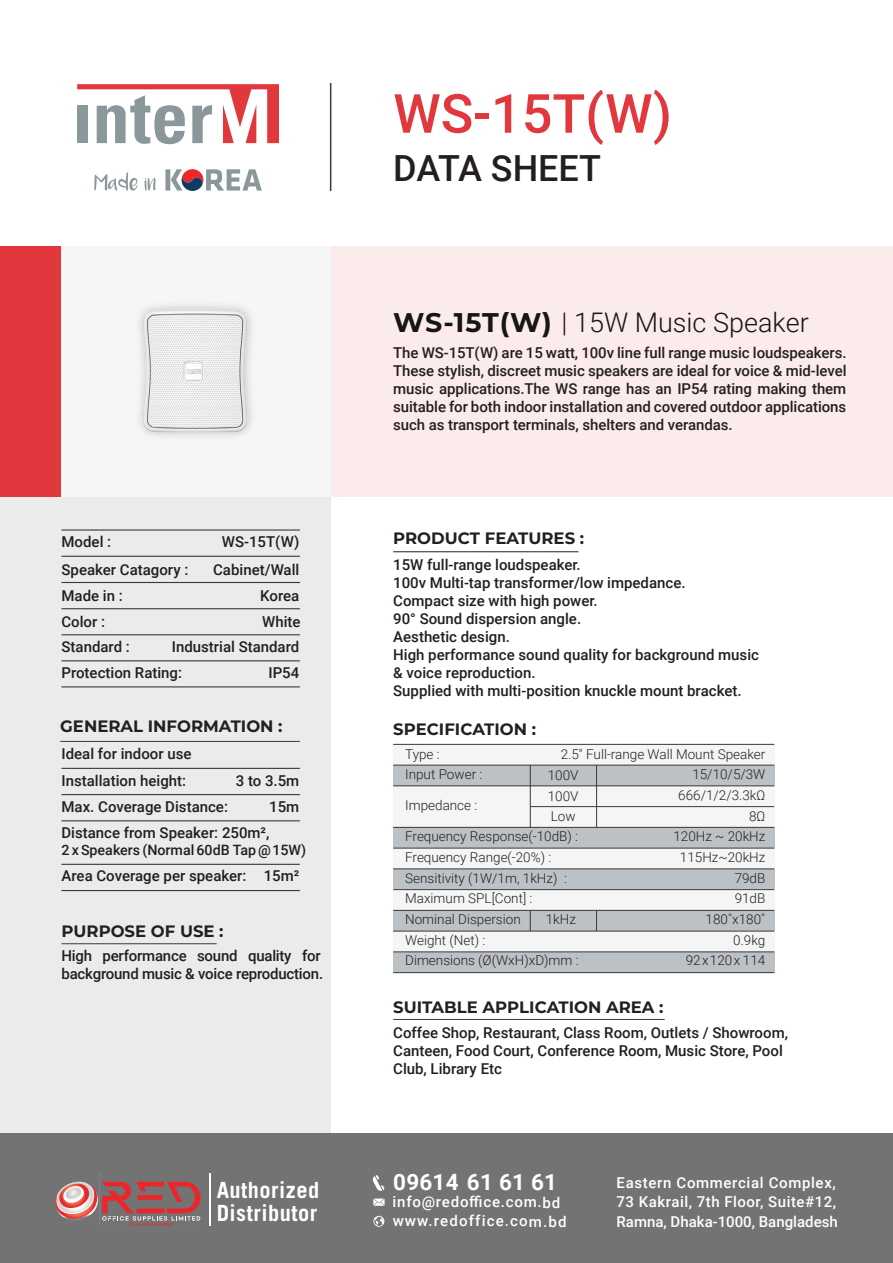
<style>
.page{position:relative;width:893px;height:1263px;background:#fff}
.page>*{position:absolute;margin:0;border:0;box-sizing:border-box;transform-origin:0 0}
.t1{font:500 54px "Roboto";color:#e1383d}
.t2{font:500 36px "Roboto";color:#231f20}
.t3{font:300 27px "Roboto";color:#161616}
.t4{font:700 22.5px "Roboto";letter-spacing:.01em;color:#fff}
.t5{font:700 22.35px/23.1px "Trade Gothic LT Std";letter-spacing:.02em;color:#fff}
.t6{font:700 16.5px "Montserrat";color:#231f20}
.t7{font:500 15px/18px "Roboto";color:#231f20}
.t8{font:500 15px/19.5px "Roboto";letter-spacing:.045em;color:#fff}
.t9{font:500 15px "Roboto";letter-spacing:.07em;color:#fff}
.t10{font:500 14.25px "Roboto";color:#231f20}
.t11{font:300 13.5px/20.4px "Roboto";color:#231f20;text-align:right}
.s1{font-family:"Montserrat";font-weight:700}
</style>
<div class="page">
<div style="left:0;top:246px;width:331px;height:887px;background:#ebebea"></div>
<div style="left:0;top:246px;width:893px;height:250px;background:#fcebeb"></div>
<div style="left:0;top:246px;width:61px;height:251px;background:#e1383d"></div>
<div style="left:61px;top:246px;width:270px;height:250px;background:#f5f7f7"></div>
<hr style="left:393px;top:551px;width:185px;height:1px;background:#393a39">
<hr style="left:393px;top:1019px;width:272px;height:1px;background:#393a39">
<hr style="left:61px;top:529px;width:239px;height:2px;background:#393a39">
<hr style="left:61px;top:556px;width:239px;height:1px;background:#393a39">
<hr style="left:61px;top:582px;width:239px;height:1px;background:#393a39">
<hr style="left:61px;top:608px;width:239px;height:1px;background:#393a39">
<hr style="left:61px;top:634px;width:239px;height:1px;background:#393a39">
<hr style="left:61px;top:660px;width:239px;height:1px;background:#393a39">
<hr style="left:61px;top:686px;width:239px;height:1px;background:#393a39">
<hr style="left:61px;top:943px;width:156px;height:1px;background:#393a39">
<svg style="left:77px;top:84px;width:202px;height:61px"></svg>
<svg style="left:165px;top:169px;width:97px;height:22px"></svg>
<svg style="left:94px;top:172px;width:44px;height:19px"></svg>
<svg style="left:145px;top:178px;width:10px;height:13px"></svg>
<hr style="left:61px;top:768px;width:239px;height:1px;background:#393a39">
<hr style="left:61px;top:794px;width:239px;height:1px;background:#393a39">
<hr style="left:61px;top:820px;width:239px;height:1px;background:#393a39">
<hr style="left:61px;top:864px;width:239px;height:1px;background:#393a39">
<hr style="left:61px;top:890px;width:239px;height:1px;background:#393a39">
<hr style="left:60px;top:741px;width:240px;height:1px;background:#393a39">
<hr style="left:330px;top:83px;width:1px;height:108px;background:#393a39">
<img style="left:139px;top:305px;width:113px;height:131px">
<div style="left:393px;top:765px;width:381px;height:21px;background:#bcc1c5"></div>
<div style="left:393px;top:807px;width:381px;height:20px;background:#f4f5f4"></div>
<div style="left:393px;top:786px;width:381px;height:21px;background:#f4f5f4"></div>
<div style="left:393px;top:827px;width:381px;height:21px;background:#bcc1c5"></div>
<div style="left:393px;top:744px;width:381px;height:21px;background:#f4f5f4"></div>
<div style="left:393px;top:869px;width:381px;height:21px;background:#bcc1c5"></div>
<div style="left:393px;top:910px;width:381px;height:21px;background:#bcc1c5"></div>
<div style="left:393px;top:890px;width:381px;height:20px;background:#f4f5f4"></div>
<div style="left:393px;top:848px;width:381px;height:21px;background:#f4f5f4"></div>
<div style="left:393px;top:931px;width:381px;height:21px;background:#f4f5f4"></div>
<div style="left:393px;top:952px;width:381px;height:21px;background:#bcc1c5"></div>
<hr style="left:393px;top:744px;width:381px;height:1px;background:#393a39">
<hr style="left:393px;top:765px;width:381px;height:1px;background:#393a39">
<hr style="left:393px;top:785px;width:381px;height:1px;background:#393a39">
<hr style="left:530px;top:806px;width:244px;height:1px;background:#393a39">
<hr style="left:393px;top:827px;width:381px;height:1px;background:#393a39">
<hr style="left:393px;top:848px;width:381px;height:1px;background:#393a39">
<hr style="left:393px;top:868px;width:381px;height:1px;background:#393a39">
<hr style="left:393px;top:889px;width:381px;height:1px;background:#393a39">
<hr style="left:393px;top:910px;width:381px;height:1px;background:#393a39">
<hr style="left:393px;top:931px;width:381px;height:1px;background:#393a39">
<hr style="left:393px;top:951px;width:381px;height:1px;background:#393a39">
<svg style="left:530px;top:911px;width:1px;height:20px"></svg>
<svg style="left:596px;top:911px;width:1px;height:20px"></svg>
<hr style="left:530px;top:765px;width:1px;height:62px;background:#393a39">
<hr style="left:596px;top:765px;width:1px;height:62px;background:#393a39">
<hr style="left:393px;top:972px;width:381px;height:1px;background:#393a39">
<div style="left:0;top:1133px;width:893px;height:130px;background:#737373"></div>
<svg style="left:372px;top:1175px;width:13px;height:16px"></svg>
<svg style="left:373px;top:1198px;width:12px;height:8px"></svg>
<svg style="left:373px;top:1216px;width:11px;height:11px"></svg>
<svg style="left:55px;top:1181px;width:145px;height:45px"></svg>
<hr style="left:100px;top:1173px;width:1px;height:51px;background:#808081">
<hr style="left:209px;top:1173px;width:1px;height:53px;background:#fff">
<p class="t7" style="left:61px;top:532px;width:51px">Model :</p>
<p class="t7" style="left:222px;top:532px;width:79px">WS-15T(W)</p>
<p class="t7" style="left:61px;top:556px;width:128px;line-height:26.5px">Speaker Catagory :<br>Made in :</p>
<p class="t7" style="left:213px;top:560px;width:88px">Cabinet/Wall</p>
<p class="t7" style="left:260px;top:586px;width:41px">Korea</p>
<p class="t7" style="left:61px;top:612px;width:45px">Color :</p>
<p class="t7" style="left:262px;top:612px;width:40px">White</p>
<p class="t7" style="left:61px;top:637px;width:70px">Standard :</p>
<p class="t7" style="left:61px;top:633px;width:239px;line-height:25.7px;text-indent:110px">Industrial Standard<br>Protection Rating:</p>
<p class="t7" style="left:268px;top:663px;width:32px">IP54</p>
<p class="t6" style="left:60px;top:714px;width:224px">GENERAL INFORMATION :</p>
<p class="t7" style="left:61px;top:740px;width:132px;line-height:26.1px">Ideal for indoor use<br>Installation height:</p>
<p class="t7" style="left:236px;top:771px;width:65px">3 to 3.5m</p>
<p class="t7" style="left:61px;top:797px;width:168px">Max. Coverage Distance:</p>
<p class="t7" style="left:61px;top:793px;width:239px;line-height:26px;text-indent:208px">15m<br>Distance from Speaker: 250m²,</p>
<p class="t10" style="left:61px;top:840px;width:246px">2 xSpeakers (Normal 60dB Tap@15W)</p>
<p class="t7" style="left:61px;top:866px;width:239px">Area Coverage per speaker: 15m²</p>
<p class="t6" style="left:61px;top:919px;width:164px">PURPOSE OF USE :</p>
<p class="t7" style="left:61px;top:946px;width:263px">High performance sound quality for background music &amp; voice reproduction.</p>
<h3 class="t5" style="left:217px;top:1178px;width:104px">Authorized<br>Distributor</h3>
<h1 class="t1" style="left:393px;top:76px;width:280px">WS-15T(W)</h1>
<h2 class="t2" style="left:393px;top:143px;width:209px">DATA SHEET</h2>
<h3 class="t3" style="left:393px;top:303px;width:417px"><span class="s1">WS-15T(W)</span> | 15W Music Speaker</h3>
<p class="t7" style="left:393px;top:343px;width:455px;text-align:justify">The WS-15T(W) are 15 watt, 100v line full range music loudspeakers.<br>These stylish, discreet music speakers are ideal for voice &amp; mid-level music applications.The WS range has an IP54 rating making them suitable for both indoor installation and covered outdoor applications such as transport terminals, shelters and verandas.</p>
<p class="t6" style="left:393px;top:526px;width:192px">PRODUCT FEATURES :</p>
<p class="t7" style="left:393px;top:555px;width:367px">15W full-range loudspeaker.<br>100v Multi-tap transformer/low impedance.<br>Compact size with high power.<br>90° Sound dispersion angle.<br>Aesthetic design.<br>High performance sound quality for background music &amp; voice reproduction.<br>Supplied with multi-position knuckle mount bracket.</p>
<p class="t6" style="left:393px;top:717px;width:144px">SPECIFICATION :</p>
<p class="t11" style="left:405px;top:743px;width:36px">Type :</p>
<p class="t11" style="left:561px;top:743px;width:206px">2.5" Full-range Wall Mount Speaker</p>
<p class="t11" style="left:405px;top:764px;width:79px">Input Power :</p>
<p class="t11" style="left:692px;top:764px;width:75px">15/10/5/3W</p>
<p class="t11" style="left:405px;top:794px;width:74px">Impedance :</p>
<p class="t11" style="left:678px;top:784px;width:89px;line-height:21.1px">666/1/2/3.3kΩ<br>8Ω</p>
<p class="t11" style="left:405px;top:826px;width:174px">Frequency Response(-10dB) :</p>
<p class="t11" style="left:673px;top:826px;width:94px">120Hz ~ 20kHz</p>
<p class="t11" style="left:405px;top:847px;width:148px">Frequency Range(-20%) :</p>
<p class="t11" style="left:680px;top:847px;width:87px">115Hz~20kHz</p>
<p class="t11" style="left:405px;top:867px;width:163px">Sensitivity (1W/1m, 1kHz) :</p>
<p class="t11" style="left:735px;top:867px;width:32px">79dB</p>
<p class="t11" style="left:405px;top:888px;width:129px">Maximum SPL[Cont] :</p>
<p class="t11" style="left:735px;top:888px;width:32px">91dB</p>
<p class="t11" style="left:405px;top:909px;width:117px">Nominal Dispersion</p>
<p class="t11" style="left:706px;top:909px;width:61px">180˚x180˚</p>
<p class="t11" style="left:405px;top:929px;width:82px">Weight (Net) :</p>
<p class="t11" style="left:733px;top:929px;width:34px">0.9kg</p>
<p class="t11" style="left:405px;top:950px;width:175px">Dimensions (Ø(WxH)xD)mm :</p>
<p class="t11" style="left:686px;top:950px;width:81px">92x120x 114</p>
<p class="t11" style="left:548px;top:765px;width:32px;text-align:justify">100V 100V Low</p>
<p class="t11" style="left:546px;top:909px;width:32px">1kHz</p>
<p class="t6" style="left:393px;top:995px;width:272px">SUITABLE APPLICATION AREA :</p>
<p class="t7" style="left:393px;top:1023px;width:396px">Coffee Shop, Restaurant, Class Room, Outlets / Showroom,<br>Canteen, Food Court, Conference Room, Music Store, Pool<br>Club, Library Etc</p>
<h3 class="t4" style="left:393px;top:1166px;width:165px">09614 61 61 61</h3>
<p class="t9" style="left:393px;top:1210px;width:175px">www.redoffice.com.bd</p>
<p class="t8" style="left:393px;top:1191px;width:169px">info@redoffice.com.bd</p>
<p class="t8" style="left:617px;top:1172px;width:223px">Eastern Commercial Complex,<br>73 Kakrail, 7th Floor, Suite#12,<br>Ramna, Dhaka-1000, Bangladesh</p>
</div>
